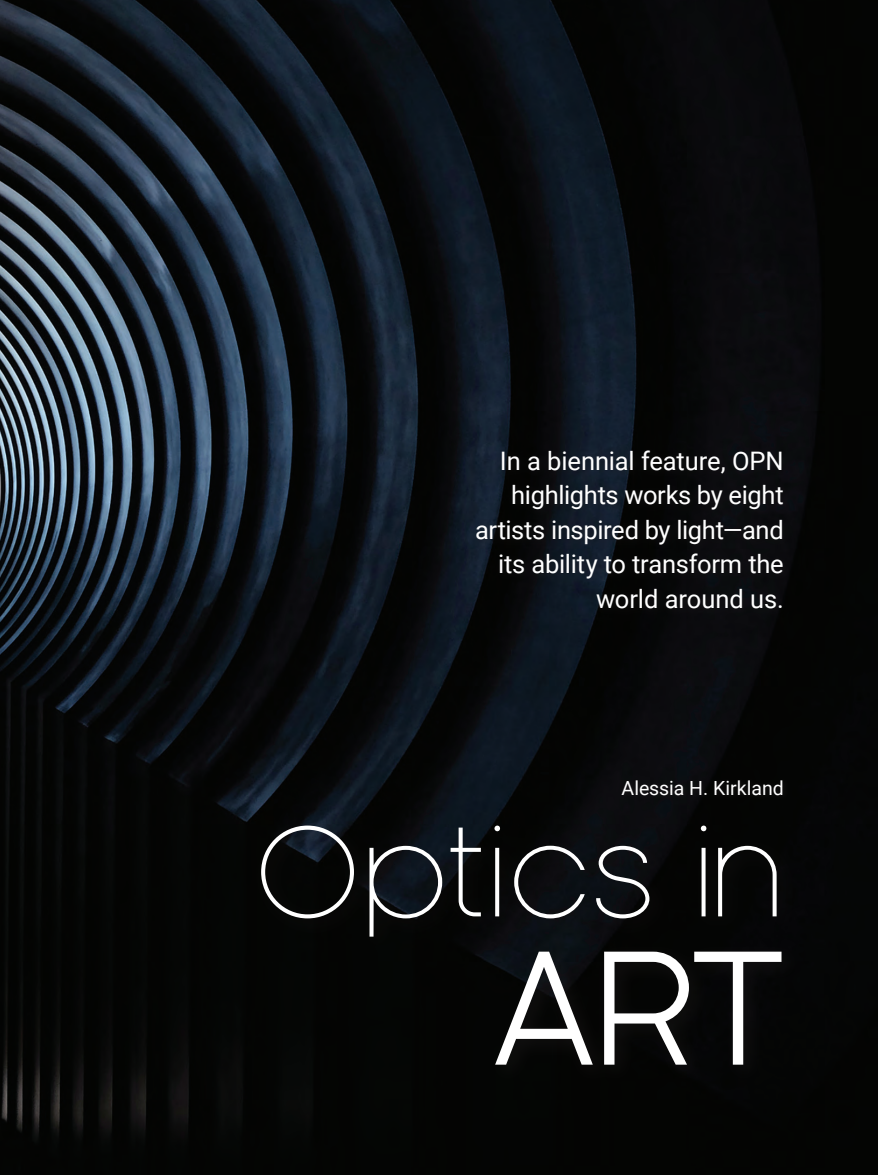
<style>
.page{position:relative;width:878px;height:1175px;background:#fff}
.page>*{position:absolute;margin:0;border:0;box-sizing:border-box;transform-origin:0 0}
._1-Headline{font:150.6px "Kamerik 105";color:#fff}
._1-Headline-2{font:300 118.35px "Kamerik 105";letter-spacing:.025em;color:#fff}
._2-Dek{font:25.5px/34.5px "Roboto";letter-spacing:-.01em;color:#fff;text-align:right}
._2-Author_byline{font:19.5px "Roboto";letter-spacing:-.005em;color:#fff}
</style>
<div class="page">
<img style="left:0;top:0;width:878px;height:1174px">
<div style="left:251px;top:816px;width:552px;height:270px;background:#231f20;opacity:.5"></div>
<div style="left:469px;top:443px;width:324px;height:176px;background:#231f20;opacity:.5"></div>
<div style="left:618px;top:776px;width:170px;height:25px;background:#0b0b0d"></div>
<p class="_2-Dek" style="left:475px;top:442px;width:310px">In a biennial feature, OPN highlights works by eight artists inspired by light—and its ability to transform the world around us.</p>
<p class="_2-Author_byline" style="left:621px;top:774px;width:164px">Alessia H. Kirkland</p>
<p class="_1-Headline-2" style="left:257px;top:807px;width:528px">Optics in</p>
<p class="_1-Headline" style="left:493px;top:925px;width:292px">ART</p>
</div>
